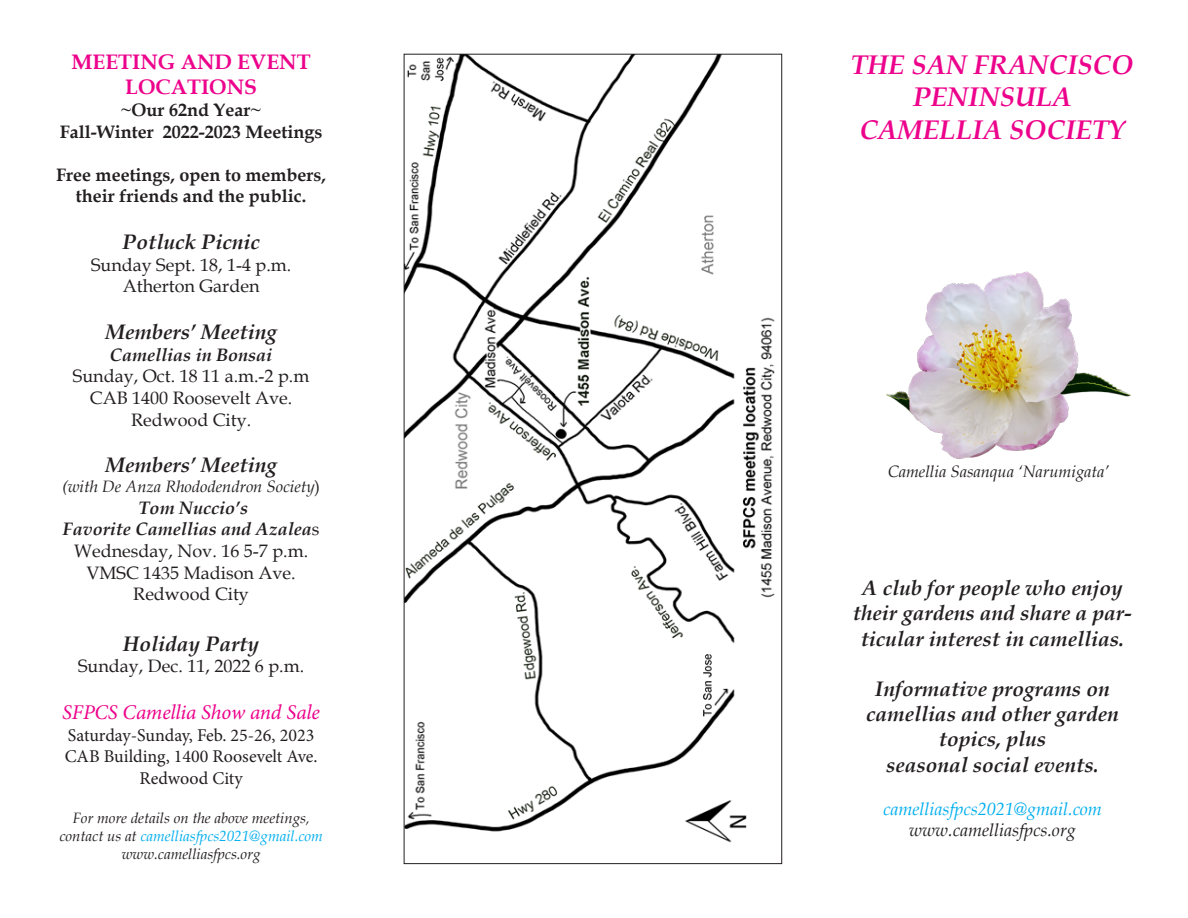
<style>
.page{position:relative;width:1188px;height:918px;background:#fff}
.page>*{position:absolute;margin:0;border:0;box-sizing:border-box;transform-origin:0 0}
.t1{font:italic 700 27px/32.4px "Book Antiqua";color:#ed028c;text-align:center}
.t2{font:italic 700 21px/25.2px "Book Antiqua";color:#231f20;text-align:center}
.t3{font:700 21px "Book Antiqua";color:#ed028c}
.t4{font:italic 21px "Minion Pro";letter-spacing:-.005em;color:#ed028c}
.t5{font:18px "Book Antiqua";color:#231f20}
.t6{font:700 18px/21.6px "Book Antiqua";color:#231f20;text-align:center}
.t7{font:18px "Minion Pro";color:#231f20}
.t8{font:italic 700 18px "Book Antiqua";color:#231f20}
.t9{font:italic 18px "Book Antiqua";color:#00aeef}
.t10{font:italic 18px "Book Antiqua";color:#231f20}
.t11{font:italic 16.5px "Book Antiqua";color:#231f20}
.t12{font:italic 15px "Book Antiqua";color:#231f20}
.t13{font:italic 15px "Book Antiqua";color:#00aeef}
.s1{font-style:normal}
.s2{font-weight:400;font-style:normal}
.s3{color:#231f20}
</style>
<div class="page">
<img style="left:406px;top:56px;width:369px;height:787px">
<img style="left:886px;top:271px;width:245px;height:188px">
<p class="t3" style="left:72px;top:48px;width:241px">MEETING AND EVENT</p>
<p class="t3" style="left:125px;top:73px;width:133px">LOCATIONS</p>
<p class="t6" style="left:121px;top:99px;width:142px">~Our 62nd Year~</p>
<p class="t6" style="left:60px;top:121px;width:264px">Fall-Winter 2022-2023 Meetings</p>
<p class="t6" style="left:56px;top:164px;width:272px">Free meetings, open to members, their friends and the public.</p>
<p class="t2" style="left:123px;top:229px;width:139px">Potluck Picnic</p>
<p class="t5" style="left:91px;top:252px;width:202px">Sunday Sept. 18, 1-4 p.m.</p>
<p class="t5" style="left:123px;top:274px;width:138px">Atherton Garden</p>
<p class="t2" style="left:105px;top:319px;width:173px">Members’ Meeting</p>
<p class="t8" style="left:110px;top:342px;width:164px">Camellias in Bonsai</p>
<p class="t5" style="left:73px;top:364px;width:238px">Sunday, Oct. 18 11 a.m.-2 p.m</p>
<p class="t5" style="left:90px;top:385px;width:204px">CAB 1400 Roosevelt Ave.</p>
<p class="t5" style="left:131px;top:407px;width:122px">Redwood City.</p>
<p class="t2" style="left:105px;top:453px;width:173px">Members’ Meeting</p>
<p class="t11" style="left:62px;top:475px;width:259px">(with De Anza Rhododendron Society<span class="s1">)</span></p>
<p class="t8" style="left:139px;top:495px;width:111px">Tom Nuccio’s</p>
<p class="t8" style="left:63px;top:517px;width:258px">Favorite Camellias and Azalea<span class="s2">s</span></p>
<p class="t5" style="left:74px;top:538px;width:236px">Wednesday, Nov. 16 5-7 p.m.</p>
<p class="t5" style="left:87px;top:560px;width:211px">VMSC 1435 Madison Ave.</p>
<p class="t5" style="left:133px;top:582px;width:117px">Redwood City</p>
<p class="t2" style="left:123px;top:631px;width:137px">Holiday Party</p>
<p class="t5" style="left:78px;top:654px;width:228px">Sunday, Dec. 11, 2022 6 p.m.</p>
<p class="t4" style="left:62px;top:698px;width:259px">SFPCS Camellia Show and Sale</p>
<p class="t7" style="left:68px;top:723px;width:248px">Saturday-Sunday, Feb. 25-26, 2023</p>
<p class="t7" style="left:65px;top:744px;width:254px">CAB Building, 1400 Roosevelt Ave.</p>
<p class="t7" style="left:140px;top:766px;width:105px">Redwood City</p>
<p class="t12" style="left:72px;top:808px;width:239px">For more details on the above meetings,</p>
<p class="t13" style="left:59px;top:826px;width:265px"><span class="s3">contact us at</span> camelliasfpcs2021@gmail.com</p>
<p class="t12" style="left:122px;top:844px;width:140px">www.camelliasfpcs.org</p>
<p class="t1" style="left:851px;top:48px;width:284px">THE SAN FRANCISCO<br>PENINSULA</p>
<p class="t1" style="left:860px;top:113px;width:267px">CAMELLIA SOCIETY</p>
<p class="t11" style="left:888px;top:460px;width:223px">Camellia Sasanqua ‘Narumigata’</p>
<p class="t2" style="left:862px;top:575px;width:262px">A club for people who enjoy</p>
<p class="t2" style="left:853px;top:601px;width:281px">their gardens and share a par&shy;ticular interest in camellias.</p>
<p class="t2" style="left:866px;top:676px;width:254px">Informative programs on camellias and other garden topics, plus</p>
<p class="t2" style="left:886px;top:752px;width:214px">seasonal social events.</p>
<p class="t9" style="left:883px;top:796px;width:220px">camelliasfpcs2021@gmail.com</p>
<p class="t10" style="left:909px;top:818px;width:168px">www.camelliasfpcs.org</p>
</div>
